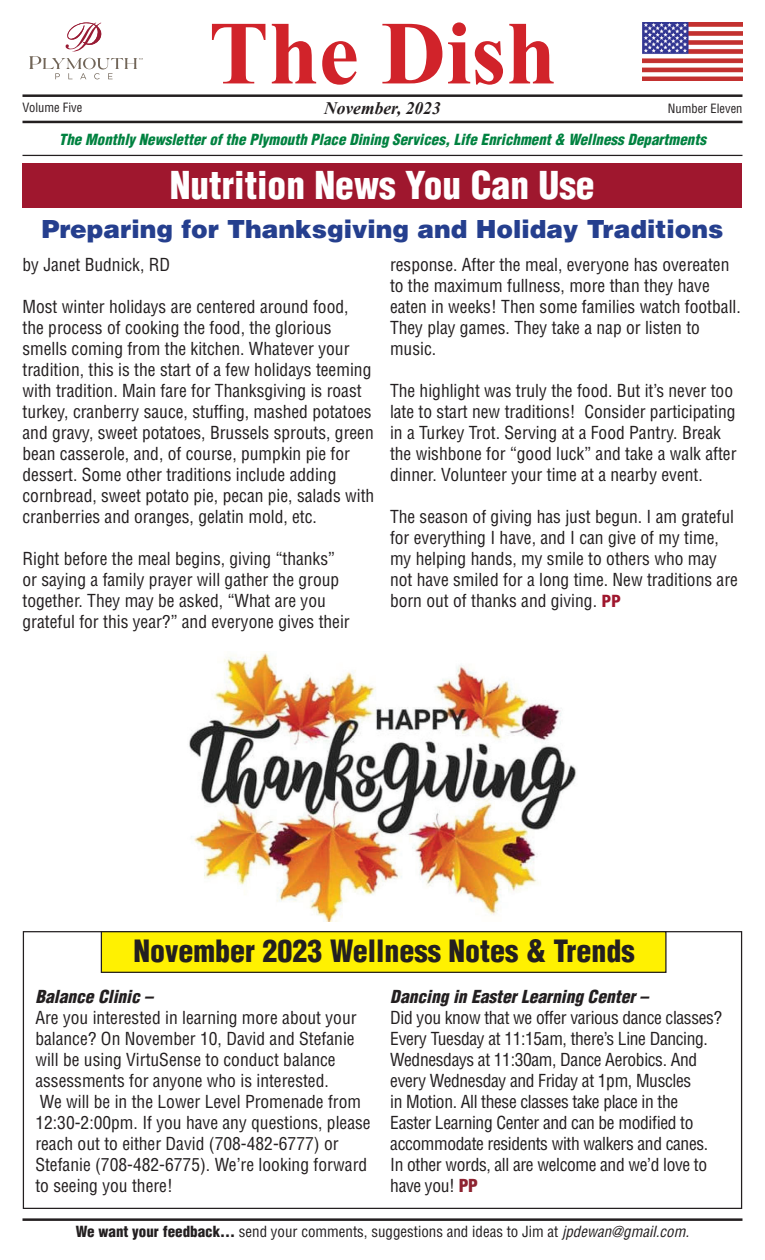
<style>
.page{position:relative;width:765px;height:1260px;background:#fff}
.page>*{position:absolute;margin:0;border:0;box-sizing:border-box;transform-origin:0 0}
.t1{font:700 90px "Times New Roman";color:#d1232a}
.t2{font:900 condensed 37.5px "Helvetica";color:#fff}
.t3{font:900 condensed 30px "Helvetica";color:#231f20}
.t4{font:900 25px "Helvetica";color:#253f8e}
.t5{font:condensed 17.5px/21px "Helvetica";color:#231f20}
.t6{font:condensed 17.5px/21px "Helvetica";letter-spacing:-.02em;color:#231f20}
.t7{font:italic 900 condensed 17.5px "Helvetica";color:#231f20}
.t8{font:italic 700 17.5px "Times New Roman";color:#231f20}
.t9{font:italic 900 condensed 15px "Helvetica";color:#008240}
.t10{font:condensed 15px "Helvetica";color:#231f20}
.t11{font:condensed 12.5px "Helvetica";color:#231f20}
.s1{font-family:"Frutiger LT Std";font-weight:900;color:#9f172e}
.s2{font-weight:900;color:#8d2431}
.s3{font-weight:900}
.s4{font-style:italic}
</style>
<div class="page">
<svg style="left:29px;top:23px;width:114px;height:56px"></svg>
<hr style="left:22px;top:94px;width:720px;height:3px;background:#231f20">
<hr style="left:22px;top:121px;width:720px;height:2px;background:#231f20">
<img style="left:642px;top:22px;width:100px;height:59px">
<hr style="left:22px;top:155px;width:720px;height:1px;background:#231f20">
<hr style="left:22px;top:1218px;width:720px;height:3px;background:#231f20">
<div style="left:22px;top:163px;width:720px;height:45px;background:#9f172e"></div>
<div style="left:101px;top:932px;width:565px;height:40px;background:#fff101"></div>
<div style="left:101px;top:931px;width:566px;height:42px;border:1px solid #231f20"></div>
<img style="left:189px;top:653px;width:387px;height:269px">
<p class="t1" style="left:209px;top:1px;width:349px">The Dish</p>
<p class="t8" style="left:324px;top:98px;width:118px">November, 2023</p>
<p class="t11" style="left:668px;top:100px;width:76px">Number Eleven</p>
<p class="t9" style="left:59px;top:130px;width:649px">The Monthly Newsletter of the Plymouth Place Dining Services, Life Enrichment &amp; Wellness Departments</p>
<p class="t11" style="left:22px;top:100px;width:61px">Volume Five</p>
<p class="t2" style="left:170px;top:162px;width:427px">Nutrition News You Can Use</p>
<p class="t4" style="left:42px;top:212px;width:683px">Preparing for Thanksgiving and Holiday Traditions</p>
<p class="t5" style="left:22px;top:254px;width:149px">by Janet Budnick, RD</p>
<p class="t5" style="left:22px;top:296px;width:353px">Most winter holidays are centered around food, the process of cooking the food, the glorious smells coming from the kitchen. Whatever your tradition, this is the start of a few holidays teeming with tradition. Main fare for Thanksgiving is roast turkey, cranberry sauce, stuffing, mashed potatoes and gravy, sweet potatoes, Brussels sprouts, green bean casserole, and, of course, pumpkin pie for dessert. Some other traditions include adding cornbread, sweet potato pie, pecan pie, salads with cranberries and oranges, gelatin mold, etc.</p>
<p class="t5" style="left:22px;top:548px;width:329px">Right before the meal begins, giving “thanks” or saying a family prayer will gather the group together. They may be asked, “What are you grateful for this year?” and everyone gives their</p>
<p class="t5" style="left:390px;top:254px;width:352px">response. After the meal, everyone has overeaten to the maximum fullness, more than they have eaten in weeks! Then some families watch football.<br>They play games. They take a nap or listen to music.</p>
<p class="t5" style="left:390px;top:380px;width:348px">The highlight was truly the food. But it’s never too late to start new traditions! Consider participating in a Turkey Trot. Serving at a Food Pantry. Break the wishbone for “good luck” and take a walk after dinner. Volunteer your time at a nearby event.</p>
<p class="t5" style="left:390px;top:506px;width:349px">The season of giving has just begun. I am grateful for everything I have, and I can give of my time, my helping hands, my smile to others who may not have smiled for a long time. New traditions are born out of thanks and giving. <span class="s1">PP</span></p>
<p class="t3" style="left:133px;top:932px;width:503px">November 2023 Wellness Notes &amp; Trends</p>
<p class="t7" style="left:35px;top:986px;width:119px">Balance Clinic –</p>
<p class="t5" style="left:35px;top:1007px;width:323px">Are you interested in learning more about your balance? On November 10, David and Stefanie will be using VirtuSense to conduct balance assessments for anyone who is interested.</p>
<p class="t5" style="left:35px;top:1091px;width:337px">We will be in the Lower Level Promenade from 12:30-2:00pm. If you have any questions, please reach out to either David (708-482-6777) or Stefanie (708-482-6775). We’re looking forward to seeing you there!</p>
<p class="t7" style="left:390px;top:986px;width:260px">Dancing in Easter Learning Center –</p>
<p class="t6" style="left:390px;top:1007px;width:334px">Did you know that we offer various dance classes?<br>Every Tuesday at 11:15am, there’s Line Dancing.<br>Wednesdays at 11:30am, Dance Aerobics. And every Wednesday and Friday at 1pm, Muscles<br>in Motion. All these classes take place in the Easter Learning Center and can be modified to accommodate residents with walkers and canes.</p>
<p class="t6" style="left:390px;top:1154px;width:318px">In other words, all are welcome and we’d love to have you! <span class="s2">PP</span></p>
<p class="t10" style="left:76px;top:1222px;width:615px"><span class="s3">We want your feedback…</span> send your comments, suggestions and ideas to Jim at <span class="s4">jpdewan@gmail.com.</span></p>
</div>
